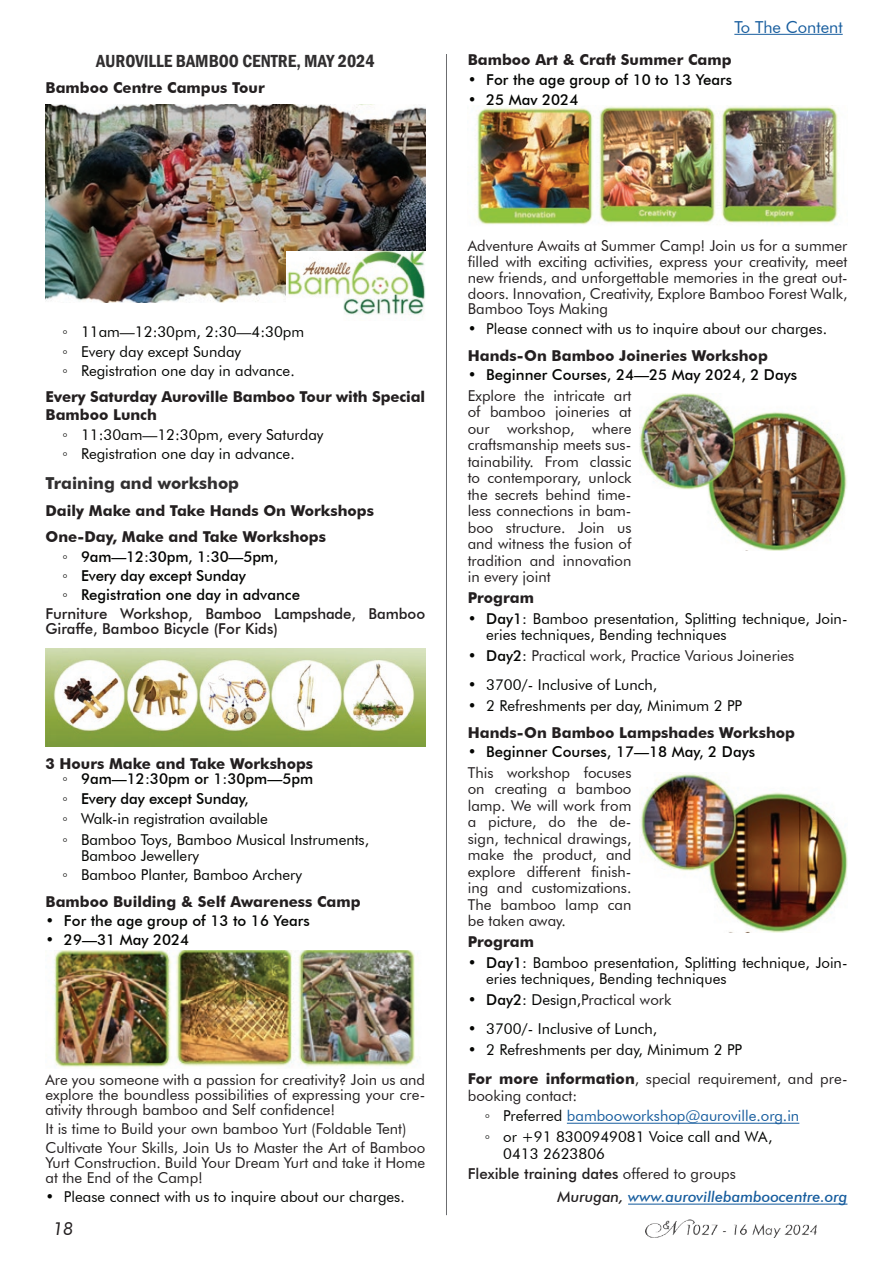
<style>
.page{position:relative;width:893px;height:1263px;background:#fff}
.page>*{position:absolute;margin:0;border:0;box-sizing:border-box;transform-origin:0 0}
.t1{font:600 condensed 18px "Franklin Gothic";color:#312f30}
.t2{font:italic 18px "Futura BT";color:#231f20}
.t3{font:700 16.5px "Futura BT";color:#312f30}
.t4{font:16.5px "Futura BT";color:#175d9e}
.t5{font:15px/16.5px "Futura BT";color:#231f20;text-align:justify}
.t6{font:15px/19.2px "Futura BT";color:#040503}
.t7{font:700 15px/26.5px "Futura BT";color:#231f20}
.t8{font:500 15px/20.7px "Futura BT";color:#040503}
.t9{font:500 15px/20.7px "Futura BT";color:#231f20}
.t10{font:italic 500 15px "Futura BT";color:#175d9e}
.s1{font-weight:400}
.s2{font-family:"Century Gothic"}
.s3{font-family:"Century Gothic";font-weight:400}
.s4{font-family:"Century Gothic";font-weight:400;color:#040503}
.s5{font-weight:500;color:#040503}
.s6{font-weight:500}
.s7{font-weight:400;color:#231f20}
.s8{color:#040503}
.s9{font-weight:700;color:#231f20}
.s10{color:#231f20}
.s11{color:#175d9e}
.s12{font-weight:400;color:#040503}
</style>
<div class="page">
<img style="left:645px;top:1219px;width:172px;height:19px">
<hr style="left:446px;top:54px;width:1px;height:1161px;background:#6c6d70">
<hr style="left:734px;top:34px;width:109px;height:1px;background:#175d9e">
<img style="left:45px;top:104px;width:380px;height:199px">
<img style="left:287px;top:251px;width:138px;height:64px">
<img style="left:45px;top:649px;width:380px;height:98px">
<img style="left:53px;top:950px;width:362px;height:118px">
<hr style="left:567px;top:1123px;width:232px;height:1px;background:#175d9e">
<hr style="left:628px;top:1203px;width:219px;height:1px;background:#175d9e">
<img style="left:477px;top:106px;width:361px;height:119px">
<img style="left:640px;top:393px;width:207px;height:157px">
<img style="left:640px;top:773px;width:207px;height:159px">
<p class="t1" style="left:96px;top:49px;width:280px">AUROVILLE BAMBOO CENTRE, MAY 2024</p>
<p class="t7" style="left:45px;top:74px;width:221px">Bamboo Centre Campus Tour</p>
<p class="t4" style="left:734px;top:17px;width:110px">To The Content</p>
<p class="t7" style="left:468px;top:47px;width:265px">Bamboo Art &amp; Craft Summer Camp</p>
<p class="t8" style="left:468px;top:70px;width:266px"><span class="s1">•</span> For the age group of 10 to 13 Years</p>
<p class="t8" style="left:468px;top:90px;width:112px"><span class="s1">•</span> 25 May 2024</p>
<p class="t6" style="left:63px;top:322px;width:243px"><span class="s2">◦</span> 11am—12:30pm, 2:30—4:30pm <span class="s2">◦</span> Every day except Sunday<br><span class="s2">◦</span> Registration one day in advance.</p>
<p class="t7" style="left:45px;top:384px;width:381px">Every Saturday Auroville Bamboo Tour with Special</p>
<p class="t7" style="left:45px;top:402px;width:113px">Bamboo Lunch</p>
<p class="t6" style="left:63px;top:425px;width:263px"><span class="s2">◦</span> 11:30am—12:30pm, every Saturday</p>
<p class="t6" style="left:63px;top:444px;width:234px"><span class="s2">◦</span> Registration one day in advance.</p>
<p class="t3" style="left:45px;top:473px;width:195px">Training and workshop</p>
<p class="t7" style="left:45px;top:497px;width:330px">Daily Make and Take Hands On Workshops<br>One-Day, Make and Take Workshops</p>
<p class="t8" style="left:63px;top:546px;width:217px"><span class="s3">◦</span> 9am—12:30pm, 1:30—5pm,</p>
<p class="t8" style="left:63px;top:565px;width:185px"><span class="s3">◦</span> Every day except Sunday</p>
<p class="t8" style="left:63px;top:584px;width:239px"><span class="s3">◦</span> Registration one day in advance</p>
<p class="t9" style="left:45px;top:603px;width:381px">Furniture Workshop, Bamboo Lampshade, Bamboo</p>
<p class="t9" style="left:45px;top:618px;width:234px">Giraffe, Bamboo Bicycle (For Kids)</p>
<p class="t7" style="left:45px;top:756px;width:269px;line-height:15px;text-align:right">3 Hours Make and Take Workshops <span class="s4">◦</span> <span class="s5">9am—12:30pm or 1:30pm—5pm</span></p>
<p class="t6" style="left:63px;top:788px;width:308px;line-height:20.4px"><span class="s2">◦</span> <span class="s6">Every day except Sunday,<br></span><span class="s2">◦</span> Walk-in registration available<br><span class="s2">◦</span> Bamboo Toys, Bamboo Musical Instruments,</p>
<p class="t6" style="left:63px;top:846px;width:241px;text-indent:18px">Bamboo Jewellery<br><span class="s2">◦</span> Bamboo Planter, Bamboo Archery</p>
<p class="t7" style="left:45px;top:888px;width:317px">Bamboo Building &amp; Self Awareness Camp</p>
<p class="t8" style="left:45px;top:910px;width:266px"><span class="s1">•</span> For the age group of 13 to 16 Years</p>
<p class="t8" style="left:45px;top:929px;width:145px"><span class="s1">•</span> 29—31 May 2024</p>
<p class="t5" style="left:45px;top:1072px;width:381px;line-height:15px">Are you someone with a passion for creativity? Join us and explore the boundless possibilities of expressing your cre&shy;ativity through bamboo and Self confidence!</p>
<p class="t5" style="left:45px;top:1119px;width:381px;line-height:19.2px">It is time to Build your own bamboo Yurt (Foldable Tent)<br>Cultivate Your Skills, Join Us to Master the Art of Bamboo</p>
<p class="t5" style="left:45px;top:1155px;width:381px;line-height:15px">Yurt Construction. Build Your Dream Yurt and take it Home at the End of the Camp!</p>
<p class="t6" style="left:45px;top:1187px;width:361px">• Please connect with us to inquire about our charges.</p>
<p class="t2" style="left:53px;top:1217px;width:22px">18</p>
<p class="t5" style="left:468px;top:238px;width:381px;line-height:15.8px">Adventure Awaits at Summer Camp! Join us for a summer filled with exciting activities, express your creativity, meet new friends, and unforgettable memories in the great out&shy;doors. Innovation, Creativity, Explore Bamboo Forest Walk, Bamboo Toys Making</p>
<p class="t6" style="left:468px;top:319px;width:361px">• Please connect with us to inquire about our charges.</p>
<p class="t7" style="left:468px;top:342px;width:302px">Hands-On Bamboo Joineries Workshop</p>
<p class="t8" style="left:468px;top:364px;width:331px"><span class="s1">•</span> Beginner Courses, 24—25 May 2024, 2 Days<br><span class="s7">Explore the intricate art</span></p>
<p class="t5" style="left:468px;top:404px;width:165px">of bamboo joineries at our workshop, where craftsmanship meets sus&shy;tainability. From classic to contemporary, unlock the secrets behind time&shy;less connections in bam&shy;boo structure. Join us and witness the fusion of tradition and innovation in every joint</p>
<p class="t7" style="left:468px;top:584px;width:68px">Program</p>
<p class="t6" style="left:486px;top:610px;width:363px;line-height:16.5px;text-indent:-18px">• <span class="s6">Day1:</span> Bamboo presentation, Splitting technique, Join&shy;eries techniques, Bending techniques</p>
<p class="t5" style="left:468px;top:647px;width:328px"><span class="s8">•</span> <span class="s5">Day2:</span> Practical work, Practice Various Joineries</p>
<p class="t6" style="left:468px;top:675px;width:191px">• 3700/- Inclusive of Lunch,</p>
<p class="t6" style="left:468px;top:696px;width:276px">• 2 Refreshments per day, Minimum 2 PP</p>
<p class="t7" style="left:468px;top:719px;width:329px">Hands-On Bamboo Lampshades Workshop</p>
<p class="t8" style="left:468px;top:741px;width:289px"><span class="s1">•</span> Beginner Courses, 17—18 May, 2 Days<br><span class="s7">This workshop focuses</span></p>
<p class="t5" style="left:468px;top:780px;width:165px">on creating a bamboo lamp. We will work from a picture, do the de&shy;sign, technical drawings, make the product, and explore different finish&shy;ing and customizations.<br>The bamboo lamp can be taken away.</p>
<p class="t7" style="left:468px;top:928px;width:68px">Program</p>
<p class="t6" style="left:486px;top:954px;width:363px;line-height:16.5px;text-indent:-18px">• <span class="s6">Day1:</span> Bamboo presentation, Splitting technique, Join&shy;eries techniques, Bending techniques</p>
<p class="t5" style="left:468px;top:991px;width:205px"><span class="s8">•</span> <span class="s5">Day2:</span> <span class="s8">Design,</span>Practical work</p>
<p class="t6" style="left:468px;top:1019px;width:191px">• 3700/- Inclusive of Lunch,</p>
<p class="t6" style="left:468px;top:1035px;width:381px;line-height:29.2px">• 2 Refreshments per day, Minimum 2 PP<br><span class="s9">For more information</span><span class="s10">, special requirement, and pre-</span></p>
<p class="t6" style="left:485px;top:1085px;width:316px;line-height:20.7px;text-indent:-17px"><span class="s10">booking contact:<br></span><span class="s2">◦</span> Preferred <span class="s11">bambooworkshop@auroville.org.in </span><span class="s2">◦</span> or +91 8300949081 Voice call and WA,</p>
<p class="t9" style="left:468px;top:1143px;width:270px;text-indent:36px"><span class="s12">0413 2623806<br></span>Flexible training dates <span class="s1">offered to groups</span></p>
<p class="t10" style="left:558px;top:1188px;width:291px"><span class="s10">Murugan,</span> www.aurovillebamboocentre.org</p>
</div>
